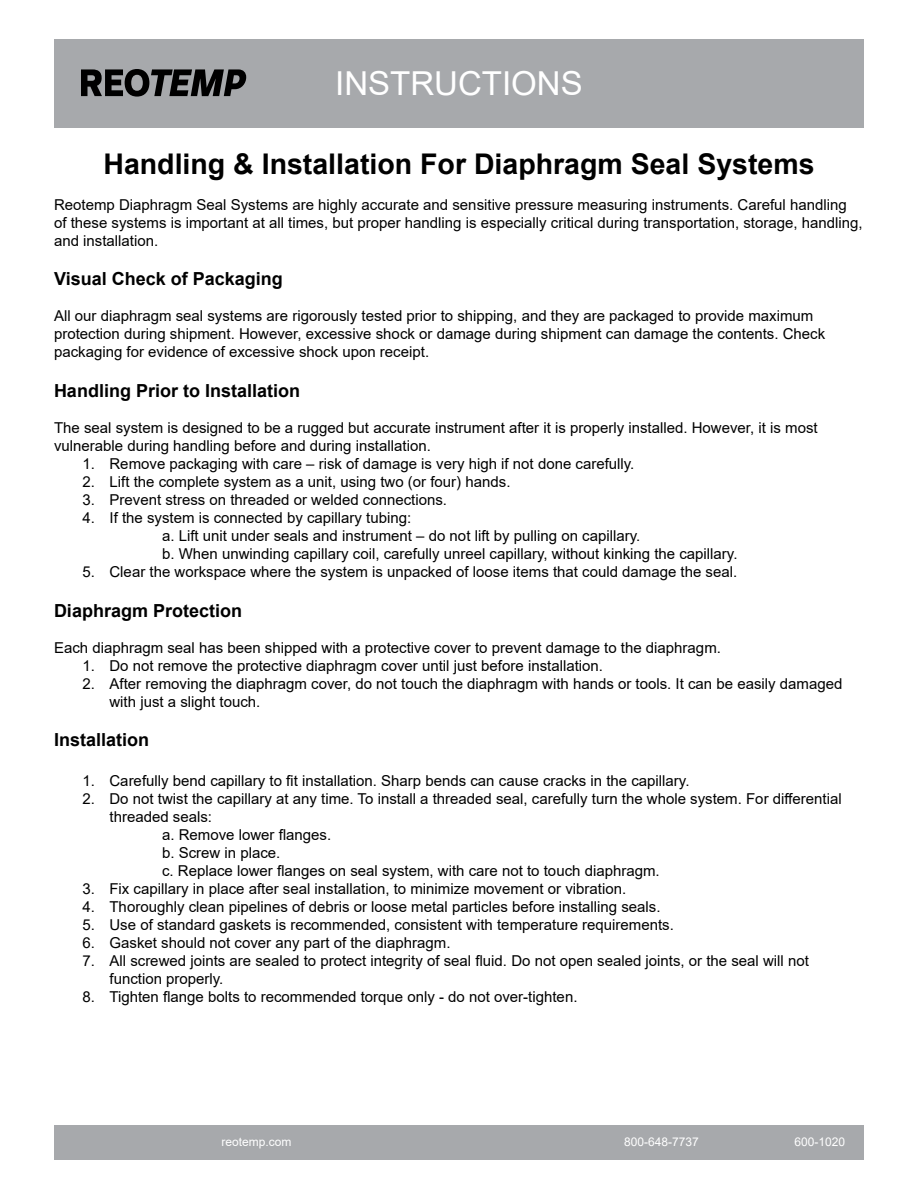
<style>
.page{position:relative;width:918px;height:1188px;background:#fff}
.page>*{position:absolute;margin:0;border:0;box-sizing:border-box;transform-origin:0 0}
.t1{font:33px "Arial";color:#fff}
.H2_Product{font:700 28.5px "Arial";color:#000}
.t2{font:700 18px "Arial";color:#000}
.Body_Instructions_St{font:15px/18px "Arial";color:#000}
.t3{font:12px "Arial";color:#fff}
</style>
<div class="page">
<div style="left:54px;top:1125px;width:810px;height:34px;background:#a7a9ac"></div>
<div style="left:54px;top:39px;width:810px;height:88px;background:#a7a9ac"></div>
<svg style="left:81px;top:69px;width:165px;height:28px"></svg>
<p class="t1" style="left:335px;top:61px;width:249px">INSTRUCTIONS</p>
<p class="H2_Product" style="left:103px;top:144px;width:713px">Handling &amp; Installation For Diaphragm Seal Systems</p>
<p class="Body_Instructions_St" style="left:54px;top:195px;width:810px">Reotemp Diaphragm Seal Systems are highly accurate and sensitive pressure measuring instruments. Careful handling of these systems is important at all times, but proper handling is especially critical during transportation, storage, handling, and installation.</p>
<h2 class="t2" style="left:54px;top:266px;width:230px">Visual Check of Packaging</h2>
<p class="Body_Instructions_St" style="left:54px;top:307px;width:773px">All our diaphragm seal systems are rigorously tested prior to shipping, and they are packaged to provide maximum protection during shipment. However, excessive shock or damage during shipment can damage the contents. Check packaging for evidence of excessive shock upon receipt.</p>
<h2 class="t2" style="left:54px;top:378px;width:248px">Handling Prior to Installation</h2>
<p class="Body_Instructions_St" style="left:54px;top:419px;width:765px">The seal system is designed to be a rugged but accurate instrument after it is properly installed. However, it is most vulnerable during handling before and during installation.</p>
<p class="Body_Instructions_St" style="left:82px;top:455px;width:553px">1. Remove packaging with care – risk of damage is very high if not done carefully.</p>
<p class="Body_Instructions_St" style="left:82px;top:473px;width:430px">2. Lift the complete system as a unit, using two (or four) hands.</p>
<p class="Body_Instructions_St" style="left:82px;top:491px;width:366px">3. Prevent stress on threaded or welded connections.</p>
<p class="Body_Instructions_St" style="left:82px;top:509px;width:330px">4. If the system is connected by capillary tubing:</p>
<p class="Body_Instructions_St" style="left:162px;top:527px;width:480px">a. Lift unit under seals and instrument – do not lift by pulling on capillary.</p>
<p class="Body_Instructions_St" style="left:162px;top:545px;width:577px">b. When unwinding capillary coil, carefully unreel capillary, without kinking the capillary.</p>
<p class="Body_Instructions_St" style="left:82px;top:563px;width:656px">5. Clear the workspace where the system is unpacked of loose items that could damage the seal.</p>
<h2 class="t2" style="left:54px;top:598px;width:190px">Diaphragm Protection</h2>
<p class="Body_Instructions_St" style="left:54px;top:638px;width:669px">Each diaphragm seal has been shipped with a protective cover to prevent damage to the diaphragm.</p>
<p class="Body_Instructions_St" style="left:82px;top:656px;width:522px">1. Do not remove the protective diaphragm cover until just before installation.</p>
<p class="Body_Instructions_St" style="left:110px;top:674px;width:734px;text-indent:-27px">2. After removing the diaphragm cover, do not touch the diaphragm with hands or tools. It can be easily damaged with just a slight touch.</p>
<h2 class="t2" style="left:54px;top:727px;width:97px">Installation</h2>
<p class="Body_Instructions_St" style="left:82px;top:771px;width:609px">1. Carefully bend capillary to fit installation. Sharp bends can cause cracks in the capillary.</p>
<p class="Body_Instructions_St" style="left:110px;top:789px;width:734px;text-indent:-27px">2. Do not twist the capillary at any time. To install a threaded seal, carefully turn the whole system. For differential threaded seals:</p>
<p class="Body_Instructions_St" style="left:162px;top:825px;width:171px">a. Remove lower flanges.</p>
<p class="Body_Instructions_St" style="left:162px;top:843px;width:120px">b. Screw in place.</p>
<p class="Body_Instructions_St" style="left:162px;top:861px;width:499px">c. Replace lower flanges on seal system, with care not to touch diaphragm.</p>
<p class="Body_Instructions_St" style="left:82px;top:879px;width:545px">3. Fix capillary in place after seal installation, to minimize movement or vibration.</p>
<p class="Body_Instructions_St" style="left:82px;top:897px;width:580px">4. Thoroughly clean pipelines of debris or loose metal particles before installing seals.</p>
<p class="Body_Instructions_St" style="left:82px;top:915px;width:593px">5. Use of standard gaskets is recommended, consistent with temperature requirements.</p>
<p class="Body_Instructions_St" style="left:82px;top:933px;width:370px">6. Gasket should not cover any part of the diaphragm.</p>
<p class="Body_Instructions_St" style="left:110px;top:951px;width:701px;text-indent:-27px">7. All screwed joints are sealed to protect integrity of seal fluid. Do not open sealed joints, or the seal will not function properly.</p>
<p class="Body_Instructions_St" style="left:82px;top:987px;width:497px">8. Tighten flange bolts to recommended torque only - do not over-tighten.</p>
<p class="t3" style="left:221px;top:1134px;width:72px">reotemp.com</p>
<p class="t3" style="left:624px;top:1134px;width:76px">800-648-7737</p>
<p class="t3" style="left:795px;top:1134px;width:52px">600-1020</p>
</div>
